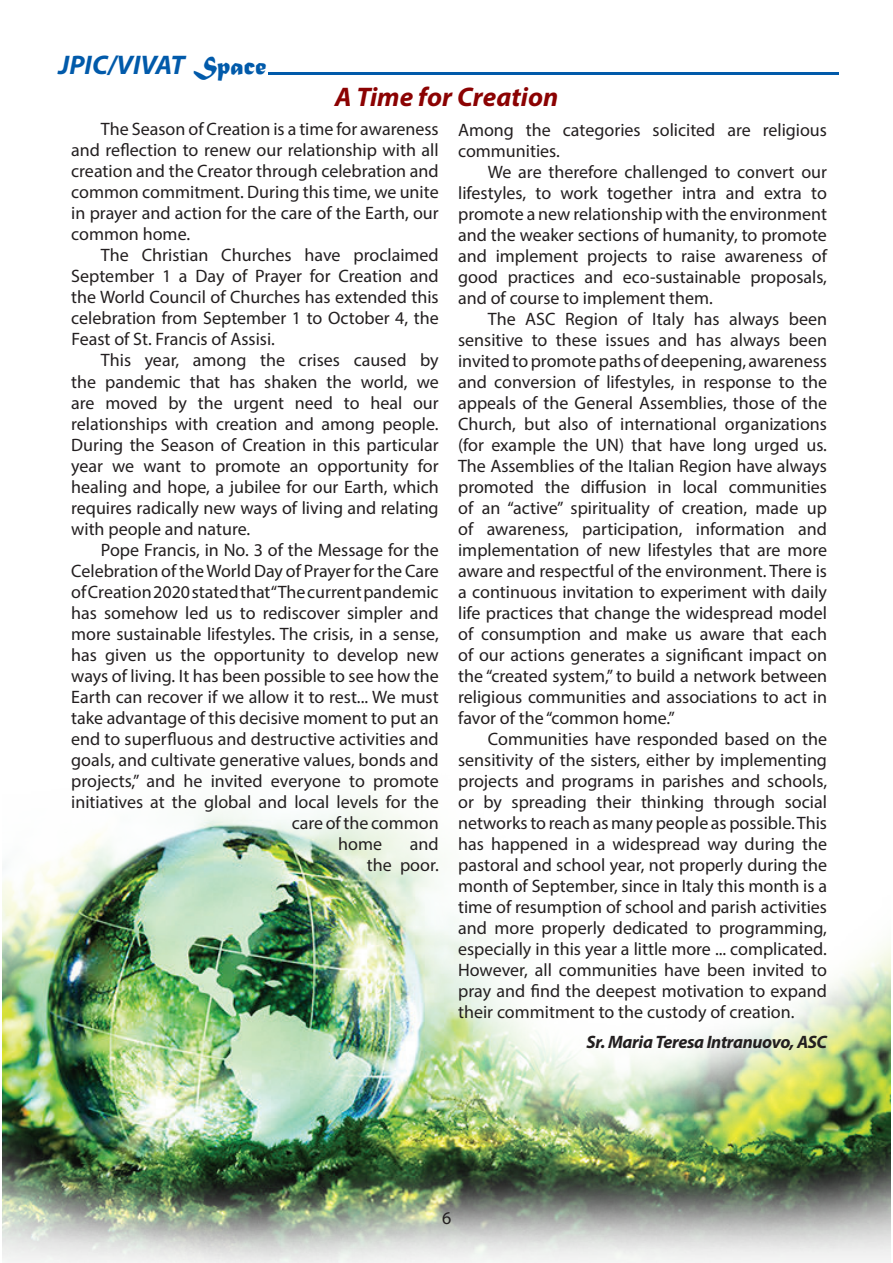
<style>
.page{position:relative;width:893px;height:1263px;background:#fff}
.page>*{position:absolute;margin:0;border:0;box-sizing:border-box;transform-origin:0 0}
.t1{font:italic 700 27px "Myriad Pro";color:#8b0202}
.t2{font:italic 700 27px "Myriad Pro";color:#015aaa}
.t3{font:18px/21px "Myriad Pro";color:#231f20;text-align:justify}
.t4{font:italic 700 18px "Myriad Pro";letter-spacing:-.02em;color:#231f20}
.s1{font-family:"Matura MT Script Capitals";font-weight:400;font-style:normal}
</style>
<div class="page">
<img style="left:2px;top:799px;width:889px;height:464px">
<hr style="left:269px;top:72px;width:570px;height:3px;background:#015aaa">
<h1 class="t2" style="left:59px;top:48px;width:209px">JPIC/VIVAT <span class="s1">Space</span></h1>
<h1 class="t1" style="left:335px;top:79px;width:225px">A Time for Creation</h1>
<p class="t3" style="left:71px;top:119px;width:369px;text-indent:30px">The Season of Creation is a time for awareness and reflection to renew our relationship with all creation and the Creator through celebration and common commitment. During this time, we unite in prayer and action for the care of the Earth, our common home.</p>
<p class="t3" style="left:71px;top:245px;width:369px;text-indent:30px">The Christian Churches have proclaimed September 1 a Day of Prayer for Creation and the World Council of Churches has extended this celebration from September 1 to October 4, the Feast of St. Francis of Assisi.</p>
<p class="t3" style="left:71px;top:350px;width:369px;text-indent:30px">This year, among the crises caused by the pandemic that has shaken the world, we are moved by the urgent need to heal our relationships with creation and among people.<br>During the Season of Creation in this particular year we want to promote an opportunity for healing and hope, a jubilee for our Earth, which requires radically new ways of living and relating with people and nature.</p>
<p class="t3" style="left:101px;top:539px;width:339px">Pope Francis, in No. 3 of the Message for the</p>
<p class="t3" style="left:71px;top:560px;width:369px">Celebration of the World Day of Prayer for the Care</p>
<p class="t3" style="left:71px;top:581px;width:369px">of Creation 2020 stated that “The current pandemic</p>
<p class="t3" style="left:71px;top:602px;width:369px">has somehow led us to rediscover simpler and</p>
<p class="t3" style="left:71px;top:623px;width:369px">more sustainable lifestyles. The crisis, in a sense,</p>
<p class="t3" style="left:71px;top:644px;width:369px">has given us the opportunity to develop new</p>
<p class="t3" style="left:71px;top:665px;width:369px">ways of living. It has been possible to see how the</p>
<p class="t3" style="left:71px;top:686px;width:369px">Earth can recover if we allow it to rest... We must</p>
<p class="t3" style="left:71px;top:707px;width:369px">take advantage of this decisive moment to put an</p>
<p class="t3" style="left:71px;top:728px;width:369px">end to superfluous and destructive activities and</p>
<p class="t3" style="left:71px;top:749px;width:369px">goals, and cultivate generative values, bonds and</p>
<p class="t3" style="left:71px;top:770px;width:369px">projects,” and he invited everyone to promote</p>
<p class="t3" style="left:71px;top:791px;width:369px">initiatives at the global and local levels for the</p>
<p class="t3" style="left:292px;top:812px;width:149px">care of the common</p>
<p class="t3" style="left:338px;top:833px;width:45px">home</p>
<p class="t3" style="left:367px;top:833px;width:73px;text-align:right">and<br>the poor.</p>
<p class="t3" style="left:458px;top:119px;width:370px">Among the categories solicited are religious communities.</p>
<p class="t3" style="left:458px;top:161px;width:370px;text-indent:30px">We are therefore challenged to convert our lifestyles, to work together intra and extra to promote a new relationship with the environment and the weaker sections of humanity, to promote and implement projects to raise awareness of good practices and eco-sustainable proposals, and of course to implement them.</p>
<p class="t3" style="left:458px;top:308px;width:370px;text-indent:30px">The ASC Region of Italy has always been sensitive to these issues and has always been invited to promote paths of deepening, awareness and conversion of lifestyles, in response to the appeals of the General Assemblies, those of the Church, but also of international organizations (for example the UN) that have long urged us.<br>The Assemblies of the Italian Region have always promoted the diffusion in local communities of an “active” spirituality of creation, made up of awareness, participation, information and implementation of new lifestyles that are more aware and respectful of the environment. There is a continuous invitation to experiment with daily life practices that change the widespread model of consumption and make us aware that each of our actions generates a significant impact on the “created system,” to build a network between religious communities and associations to act in favor of the “common home.”</p>
<p class="t3" style="left:458px;top:728px;width:370px;text-indent:30px">Communities have responded based on the sensitivity of the sisters, either by implementing projects and programs in parishes and schools, or by spreading their thinking through social networks to reach as many people as possible. This has happened in a widespread way during the pastoral and school year, not properly during the month of September, since in Italy this month is a time of resumption of school and parish activities and more properly dedicated to programming, especially in this year a little more ... complicated.<br>However, all communities have been invited to pray and find the deepest motivation to expand their commitment to the custody of creation.</p>
<p class="t4" style="left:586px;top:1030px;width:242px">Sr. Maria Teresa Intranuovo, ASC</p>
<p class="t3" style="left:442px;top:1207px;width:11px">6</p>
</div>
